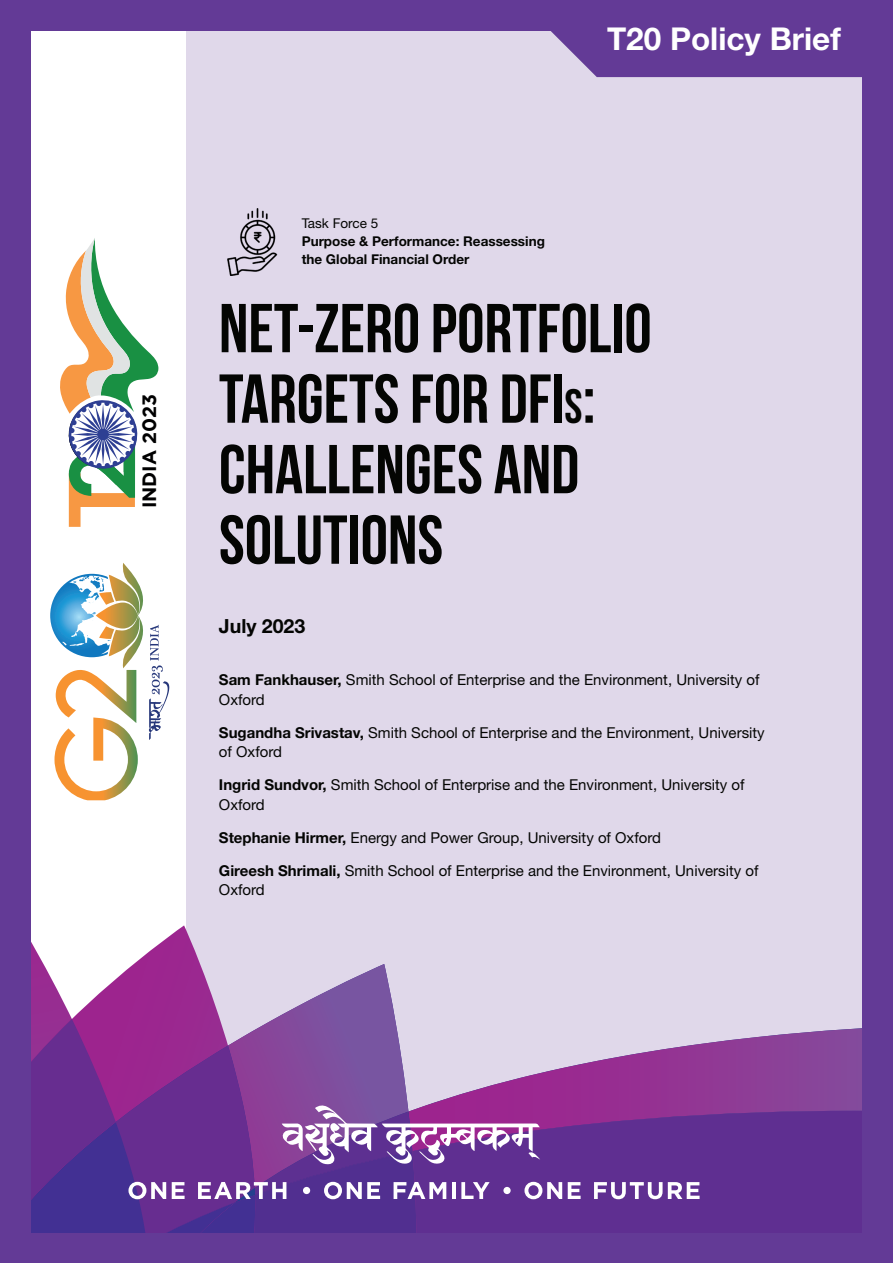
<style>
.page{position:relative;width:893px;height:1263px;background:#e0d8ea}
.page>*{position:absolute;margin:0;border:0;box-sizing:border-box;transform-origin:0 0}
.t1{font:700 69px/70.5px "Bebas Neue";color:#040503}
.t2{font:700 31.5px "Helvetica Neue";color:#fff}
.t3{font:700 19.5px "Helvetica Neue";color:#040503}
.t4{font:700 19.2px "Gotham";color:#000001}
.t5{font:15px/19.5px "Helvetica Neue";color:#040503}
.t6{font:700 13.5px/18px "Helvetica Neue";color:#040503}
.t7{font:13.5px "Helvetica Neue";color:#040503}
.s1{font-size:48.3px}
.s2{font-weight:700}
</style>
<div class="page">
<div style="left:30px;top:0;width:155px;height:1263px;background:#fff"></div>
<svg style="left:60px;top:238px;width:98px;height:289px"></svg>
<svg style="left:50px;top:563px;width:119px;height:237px"></svg>
<svg style="left:30px;top:925px;width:170px;height:39px"></svg>
<svg style="left:562px;top:1026px;width:301px;height:85px"></svg>
<div style="left:562px;top:1111px;width:301px;height:122px;background:#5f2f91"></div>
<svg style="left:520px;top:30px;width:343px;height:47px"></svg>
<svg style="left:568px;top:1182px;width:13px;height:17px"></svg>
<svg style="left:594px;top:1182px;width:106px;height:17px;background:#a68bc2"></svg>
<svg style="left:30px;top:964px;width:532px;height:269px"></svg>
<img style="left:227px;top:209px;width:51px;height:66px">
<div style="left:0;top:0;width:30px;height:1263px;background:#633a96"></div>
<div style="left:863px;top:0;width:30px;height:1263px;background:#633a96"></div>
<div style="left:0;top:0;width:893px;height:30px;background:#633a96"></div>
<div style="left:0;top:1233px;width:893px;height:30px;background:#633a96"></div>
<p class="t2" style="left:607px;top:19px;width:235px">T20 Policy Brief</p>
<p class="t4" style="left:138px;top:508px;width:116px;rotate:-90deg">INDIA 2023</p>
<p class="t7" style="left:302px;top:215px;width:78px">Task Force 5</p>
<p class="t6" style="left:302px;top:232px;width:245px">Purpose &amp; Performance: Reassessing the Global Financial Order</p>
<p class="t1" style="left:219px;top:292px;width:434px">NET-ZERO PORTFOLIO<br>TARGETS FOR DFI<span class="s1">s</span>:<br>CHALLENGES AND<br>SOLUTIONS</p>
<p class="t3" style="left:219px;top:614px;width:88px">July 2023</p>
<p class="t5" style="left:219px;top:670px;width:542px"><span class="s2">Sam Fankhauser,</span> Smith School of Enterprise and the Environment, University of<br>Oxford</p>
<p class="t5" style="left:219px;top:722px;width:547px"><span class="s2">Sugandha Srivastav,</span> Smith School of Enterprise and the Environment, University of Oxford</p>
<p class="t5" style="left:219px;top:775px;width:527px"><span class="s2">Ingrid Sundvor,</span> Smith School of Enterprise and the Environment, University of<br>Oxford</p>
<p class="t5" style="left:219px;top:827px;width:444px"><span class="s2">Stephanie Hirmer,</span> Energy and Power Group, University of Oxford</p>
<p class="t5" style="left:219px;top:860px;width:541px"><span class="s2">Gireesh Shrimali,</span> Smith School of Enterprise and the Environment, University of<br>Oxford</p>
</div>
